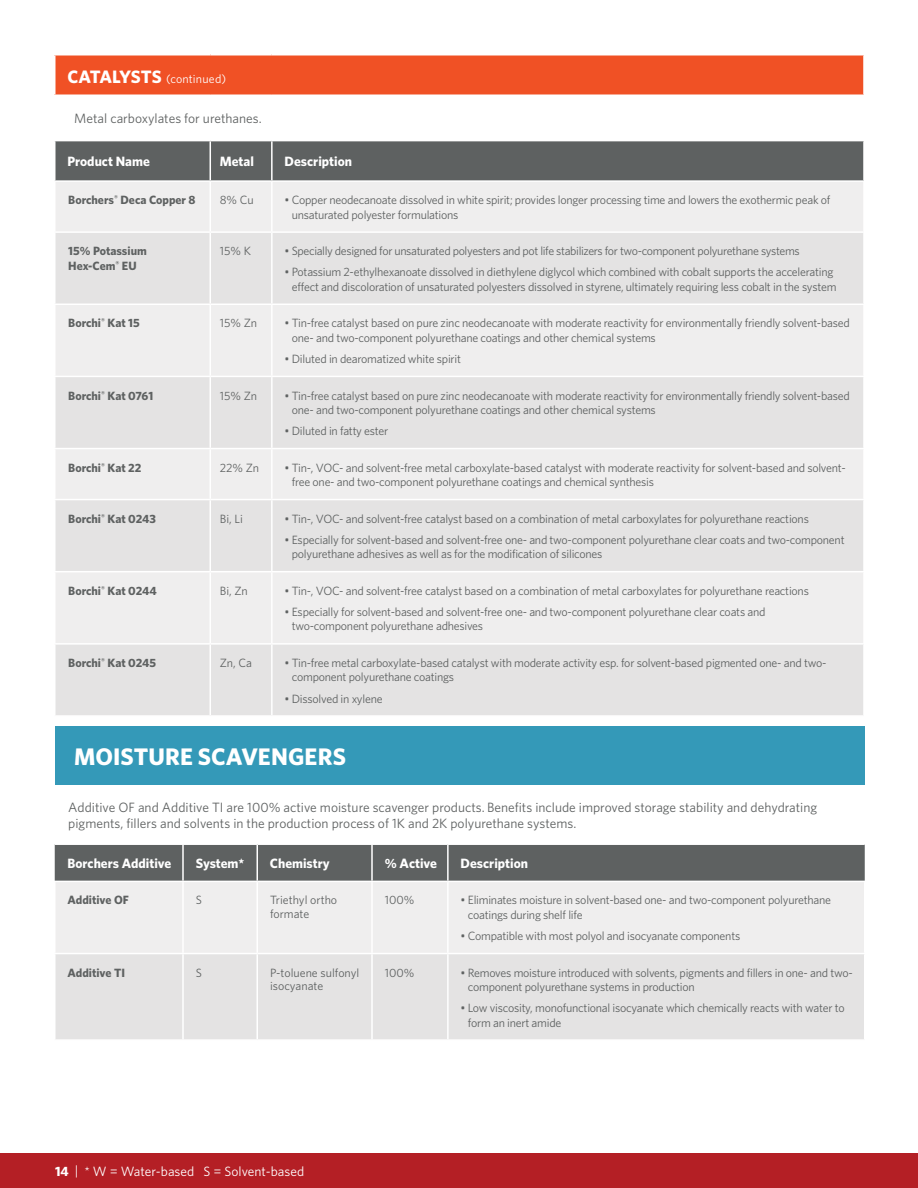
<style>
.page{position:relative;width:918px;height:1188px;background:#fff}
.page>*{position:absolute;margin:0;border:0;box-sizing:border-box;transform-origin:0 0}
.t1{font:700 24px "Whitney";letter-spacing:.005em;color:#fff}
.t2{font:13.5px/16.5px "Whitney";color:#5e6161}
.t3{font:700 13.5px "Whitney";color:#fff}
.t4{font:13.5px "Whitney";color:#fff}
.t5{font:12px/14.4px "Whitney";letter-spacing:-.02em;color:#5e6161}
.t6{font:700 12px/14.4px "Whitney";color:#5e6161}
.t7{font:12px/13.5px "Whitney";color:#5e6161}
.t8{font:12px "Whitney";letter-spacing:.015em;color:#fff}
.s1{font-weight:700;font-size:18px}
.s2{font-weight:700}
</style>
<div class="page">
<div style="left:0;top:1153px;width:918px;height:35px;background:#b41f25"></div>
<div style="left:55px;top:55px;width:809px;height:40px;background:#f05125"></div>
<div style="left:56px;top:141px;width:807px;height:39px;background:#5e6161"></div>
<div style="left:56px;top:182px;width:807px;height:49px;background:#efeeee"></div>
<svg style="left:56px;top:233px;width:807px;height:482px;background:#e8e7e7"></svg>
<hr style="left:54px;top:56px;width:2px;height:38px;background:#fff">
<hr style="left:863px;top:56px;width:2px;height:38px;background:#fff">
<hr style="left:54px;top:94px;width:156px;height:2px;background:#fff">
<hr style="left:210px;top:94px;width:62px;height:2px;background:#fff">
<hr style="left:272px;top:94px;width:593px;height:2px;background:#fff">
<hr style="left:210px;top:141px;width:1px;height:39px;background:#fff">
<hr style="left:271px;top:141px;width:2px;height:39px;background:#fff">
<hr style="left:210px;top:182px;width:1px;height:49px;background:#fff">
<hr style="left:271px;top:182px;width:2px;height:49px;background:#fff">
<hr style="left:210px;top:305px;width:1px;height:71px;background:#fff">
<hr style="left:271px;top:305px;width:2px;height:71px;background:#fff">
<hr style="left:210px;top:449px;width:1px;height:50px;background:#fff">
<hr style="left:271px;top:449px;width:2px;height:50px;background:#fff">
<hr style="left:210px;top:572px;width:1px;height:71px;background:#fff">
<hr style="left:271px;top:572px;width:2px;height:71px;background:#fff">
<hr style="left:54px;top:304px;width:156px;height:1px;background:#fff">
<hr style="left:210px;top:233px;width:1px;height:71px;background:#fff">
<hr style="left:210px;top:304px;width:62px;height:1px;background:#fff">
<hr style="left:271px;top:233px;width:2px;height:71px;background:#fff">
<hr style="left:272px;top:304px;width:593px;height:1px;background:#fff">
<hr style="left:54px;top:376px;width:156px;height:1px;background:#fff">
<hr style="left:54px;top:448px;width:156px;height:1px;background:#fff">
<hr style="left:210px;top:376px;width:62px;height:1px;background:#fff">
<hr style="left:210px;top:377px;width:1px;height:71px;background:#fff">
<hr style="left:210px;top:448px;width:62px;height:1px;background:#fff">
<hr style="left:272px;top:376px;width:593px;height:1px;background:#fff">
<hr style="left:271px;top:377px;width:2px;height:71px;background:#fff">
<hr style="left:272px;top:448px;width:593px;height:1px;background:#fff">
<hr style="left:54px;top:499px;width:156px;height:1px;background:#fff">
<hr style="left:54px;top:571px;width:156px;height:1px;background:#fff">
<hr style="left:210px;top:499px;width:62px;height:1px;background:#fff">
<hr style="left:210px;top:500px;width:1px;height:71px;background:#fff">
<hr style="left:210px;top:571px;width:62px;height:1px;background:#fff">
<hr style="left:272px;top:499px;width:593px;height:1px;background:#fff">
<hr style="left:271px;top:500px;width:2px;height:71px;background:#fff">
<hr style="left:272px;top:571px;width:593px;height:1px;background:#fff">
<hr style="left:54px;top:643px;width:156px;height:2px;background:#fff">
<hr style="left:210px;top:643px;width:62px;height:2px;background:#fff">
<hr style="left:210px;top:645px;width:1px;height:70px;background:#fff">
<hr style="left:272px;top:643px;width:593px;height:2px;background:#fff">
<hr style="left:271px;top:645px;width:2px;height:70px;background:#fff">
<hr style="left:54px;top:54px;width:156px;height:2px;background:#fff">
<hr style="left:210px;top:54px;width:62px;height:2px;background:#fff">
<hr style="left:272px;top:54px;width:593px;height:2px;background:#fff">
<div style="left:55px;top:726px;width:810px;height:59px;background:#3499b8"></div>
<div style="left:55px;top:845px;width:810px;height:36px;background:#5e6161"></div>
<div style="left:56px;top:882px;width:808px;height:71px;background:#efeeee"></div>
<div style="left:56px;top:954px;width:808px;height:85px;background:#e4e3e3"></div>
<hr style="left:182px;top:845px;width:2px;height:36px;background:#fff">
<hr style="left:256px;top:845px;width:2px;height:36px;background:#fff">
<hr style="left:371px;top:845px;width:2px;height:36px;background:#fff">
<hr style="left:447px;top:845px;width:2px;height:36px;background:#fff">
<hr style="left:182px;top:882px;width:2px;height:71px;background:#fff">
<hr style="left:256px;top:882px;width:2px;height:71px;background:#fff">
<hr style="left:371px;top:882px;width:2px;height:71px;background:#fff">
<hr style="left:447px;top:882px;width:2px;height:71px;background:#fff">
<hr style="left:182px;top:954px;width:2px;height:85px;background:#fff">
<hr style="left:256px;top:954px;width:2px;height:85px;background:#fff">
<hr style="left:371px;top:954px;width:2px;height:85px;background:#fff">
<hr style="left:447px;top:954px;width:2px;height:85px;background:#fff">
<p class="t8" style="left:68px;top:71px;width:160px"><span class="s1">CATALYSTS</span> (continued)</p>
<p class="t2" style="left:74px;top:110px;width:189px">Metal carboxylates for urethanes.</p>
<p class="t3" style="left:68px;top:152px;width:84px">Product Name</p>
<p class="t3" style="left:220px;top:152px;width:36px">Metal</p>
<p class="t3" style="left:285px;top:152px;width:69px">Description</p>
<p class="t6" style="left:68px;top:193px;width:129px">Borchers<sup>®</sup> Deca Copper 8</p>
<p class="t5" style="left:220px;top:193px;width:35px">8% Cu</p>
<p class="t5" style="left:292px;top:193px;width:540px;text-indent:-7px">• Copper neodecanoate dissolved in white spirit; provides longer processing time and lowers the exothermic peak of unsaturated polyester formulations</p>
<p class="t6" style="left:68px;top:244px;width:80px">15% Potassium<br>Hex-Cem<sup>®</sup> EU</p>
<p class="t5" style="left:220px;top:244px;width:33px">15% K</p>
<p class="t5" style="left:285px;top:244px;width:517px">• Specially designed for unsaturated polyesters and pot life stabilizers for two-component polyurethane systems</p>
<p class="t5" style="left:285px;top:265px;width:554px;text-align:right">• Potassium 2-ethylhexanoate dissolved in diethylene diglycol which combined with cobalt supports the accelerating effect and discoloration of unsaturated polyesters dissolved in styrene, ultimately requiring less cobalt in the system</p>
<p class="t6" style="left:68px;top:316px;width:73px">Borchi<sup>®</sup> Kat 15</p>
<p class="t5" style="left:220px;top:316px;width:39px">15% Zn</p>
<p class="t5" style="left:292px;top:316px;width:560px;text-indent:-7px">• Tin-free catalyst based on pure zinc neodecanoate with moderate reactivity for environmentally friendly solvent-based one- and two-component polyurethane coatings and other chemical systems</p>
<p class="t5" style="left:285px;top:351px;width:178px">• Diluted in dearomatized white spirit</p>
<p class="t6" style="left:68px;top:388px;width:86px">Borchi<sup>®</sup> Kat 0761</p>
<p class="t5" style="left:220px;top:388px;width:39px">15% Zn</p>
<p class="t5" style="left:292px;top:388px;width:560px;text-indent:-7px">• Tin-free catalyst based on pure zinc neodecanoate with moderate reactivity for environmentally friendly solvent-based one- and two-component polyurethane coatings and other chemical systems</p>
<p class="t5" style="left:285px;top:423px;width:105px">• Diluted in fatty ester</p>
<p class="t6" style="left:68px;top:460px;width:75px">Borchi<sup>®</sup> Kat 22</p>
<p class="t5" style="left:220px;top:460px;width:41px">22% Zn</p>
<p class="t5" style="left:292px;top:460px;width:555px;text-indent:-7px">• Tin-, VOC- and solvent-free metal carboxylate-based catalyst with moderate reactivity for solvent-based and solvent&shy;free one- and two-component polyurethane coatings and chemical synthesis</p>
<p class="t6" style="left:68px;top:511px;width:89px">Borchi<sup>®</sup> Kat 0243</p>
<p class="t5" style="left:220px;top:511px;width:25px">Bi, Li</p>
<p class="t5" style="left:285px;top:511px;width:526px">• Tin-, VOC- and solvent-free catalyst based on a combination of metal carboxylates for polyurethane reactions</p>
<p class="t5" style="left:292px;top:532px;width:554px;text-indent:-7px">• Especially for solvent-based and solvent-free one- and two-component polyurethane clear coats and two-component polyurethane adhesives as well as for the modification of silicones</p>
<p class="t6" style="left:68px;top:583px;width:90px">Borchi<sup>®</sup> Kat 0244</p>
<p class="t5" style="left:220px;top:583px;width:30px">Bi, Zn</p>
<p class="t5" style="left:285px;top:583px;width:526px">• Tin-, VOC- and solvent-free catalyst based on a combination of metal carboxylates for polyurethane reactions</p>
<p class="t5" style="left:292px;top:604px;width:475px;text-indent:-7px">• Especially for solvent-based and solvent-free one- and two-component polyurethane clear coats and two-component polyurethane adhesives</p>
<p class="t6" style="left:68px;top:655px;width:89px">Borchi<sup>®</sup> Kat 0245</p>
<p class="t5" style="left:220px;top:655px;width:34px">Zn, Ca</p>
<p class="t5" style="left:292px;top:655px;width:536px;text-indent:-7px">• Tin-free metal carboxylate-based catalyst with moderate activity esp. for solvent-based pigmented one- and two&shy;component polyurethane coatings</p>
<p class="t5" style="left:285px;top:691px;width:100px">• Dissolved in xylene</p>
<h1 class="t1" style="left:74px;top:741px;width:273px">MOISTURE SCAVENGERS</h1>
<p class="t2" style="left:68px;top:798px;width:751px">Additive OF and Additive TI are 100% active moisture scavenger products. Benefits include improved storage stability and dehydrating pigments, fillers and solvents in the production process of 1K and 2K polyurethane systems.</p>
<p class="t3" style="left:67px;top:854px;width:105px">Borchers Additive</p>
<p class="t3" style="left:196px;top:854px;width:50px">System*</p>
<p class="t3" style="left:270px;top:854px;width:61px">Chemistry</p>
<p class="t3" style="left:385px;top:854px;width:54px">% Active</p>
<p class="t3" style="left:461px;top:854px;width:69px">Description</p>
<p class="t6" style="left:68px;top:893px;width:63px">Additive OF</p>
<p class="t5" style="left:196px;top:893px;width:8px">S</p>
<p class="t7" style="left:270px;top:893px;width:69px">Triethyl ortho formate</p>
<p class="t5" style="left:385px;top:893px;width:31px">100%</p>
<p class="t5" style="left:468px;top:893px;width:365px;text-indent:-7px">• Eliminates moisture in solvent-based one- and two-component polyurethane coatings during shelf life</p>
<p class="t5" style="left:461px;top:928px;width:281px">• Compatible with most polyol and isocyanate components</p>
<p class="t6" style="left:68px;top:965px;width:59px">Additive TI</p>
<p class="t5" style="left:196px;top:965px;width:8px">S</p>
<p class="t7" style="left:270px;top:965px;width:91px">P-toluene sulfonyl isocyanate</p>
<p class="t5" style="left:385px;top:965px;width:31px">100%</p>
<p class="t5" style="left:468px;top:965px;width:386px;text-indent:-7px">• Removes moisture introduced with solvents, pigments and fillers in one- and two&shy;component polyurethane systems in production</p>
<p class="t5" style="left:468px;top:1001px;width:378px;text-indent:-7px">• Low viscosity, monofunctional isocyanate which chemically reacts with water to form an inert amide</p>
<p class="t4" style="left:55px;top:1163px;width:251px"><span class="s2">14</span> | * W = Water-based S = Solvent-based</p>
</div>
